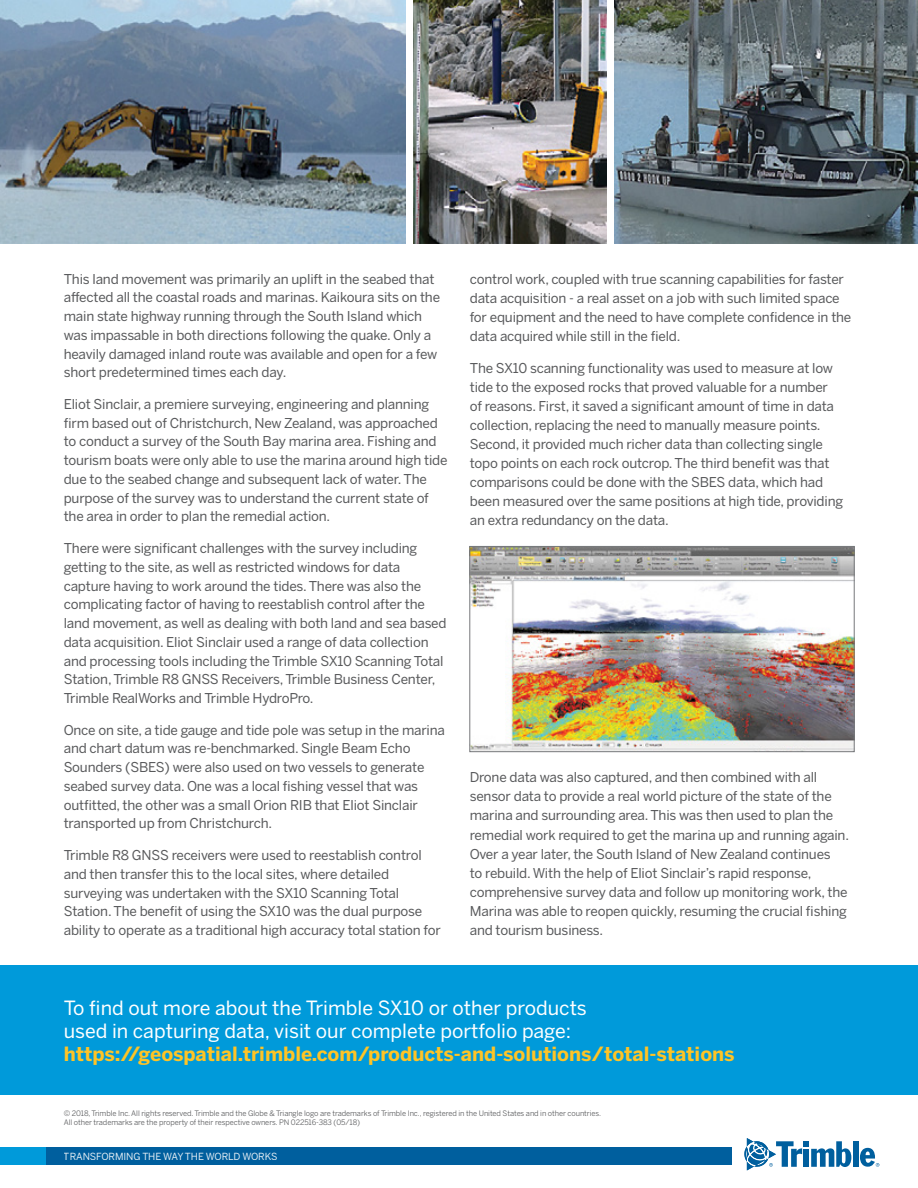
<style>
.page{position:relative;width:918px;height:1188px;background:#fff}
.page>*{position:absolute;margin:0;border:0;box-sizing:border-box;transform-origin:0 0}
.t1{font:19.5px/23.4px "Benton Sans";color:#fff}
.t2{font:700 19.5px "Benton Sans";color:#ffc425}
.t3{font:13.5px/18.8px "Benton Sans";letter-spacing:-.015em;color:#58595b}
.t4{font:9.75px "Benton Sans";letter-spacing:-.01em;color:#fff}
.t5{font:7.5px/9px "Benton Sans";letter-spacing:-.01em;color:#58595b}
</style>
<div class="page">
<div style="left:0;top:966px;width:918px;height:129px;background:#009ada"></div>
<img style="left:0;top:0;width:405px;height:243px">
<img style="left:413px;top:0;width:194px;height:243px">
<img style="left:614px;top:0;width:304px;height:243px">
<img style="left:471px;top:548px;width:382px;height:202px">
<div style="left:469px;top:546px;width:386px;height:206px;border:1px solid #76787b"></div>
<div style="left:853px;top:1141px;width:5px;height:26px;background:#005f9e"></div>
<svg style="left:744px;top:1138px;width:107px;height:32px"></svg>
<svg style="left:860px;top:1148px;width:19px;height:19px"></svg>
<div style="left:0;top:1147px;width:730px;height:18px;background:#009ada"></div>
<div style="left:47px;top:1147px;width:685px;height:18px;background:#005f9e"></div>
<p class="t3" style="left:64px;top:269px;width:378px">This land movement was primarily an uplift in the seabed that affected all the coastal roads and marinas. Kaikoura sits on the main state highway running through the South Island which was impassable in both directions following the quake. Only a heavily damaged inland route was available and open for a few short predetermined times each day.</p>
<p class="t3" style="left:64px;top:395px;width:385px">Eliot Sinclair, a premiere surveying, engineering and planning firm based out of Christchurch, New Zealand, was approached to conduct a survey of the South Bay marina area. Fishing and tourism boats were only able to use the marina around high tide due to the seabed change and subsequent lack of water. The purpose of the survey was to understand the current state of the area in order to plan the remedial action.</p>
<p class="t3" style="left:64px;top:539px;width:384px">There were significant challenges with the survey including getting to the site, as well as restricted windows for data capture having to work around the tides. There was also the complicating factor of having to reestablish control after the land movement, as well as dealing with both land and sea based data acquisition. Eliot Sinclair used a range of data collection and processing tools including the Trimble SX10 Scanning Total Station, Trimble R8 GNSS Receivers, Trimble Business Center, Trimble RealWorks and Trimble HydroPro.</p>
<p class="t3" style="left:64px;top:720px;width:383px">Once on site, a tide gauge and tide pole was setup in the marina and chart datum was re-benchmarked. Single Beam Echo Sounders (SBES) were also used on two vessels to generate seabed survey data. One was a local fishing vessel that was outfitted, the other was a small Orion RIB that Eliot Sinclair transported up from Christchurch.</p>
<p class="t3" style="left:64px;top:846px;width:379px">Trimble R8 GNSS receivers were used to reestablish control and then transfer this to the local sites, where detailed surveying was undertaken with the SX10 Scanning Total Station. The benefit of using the SX10 was the dual purpose ability to operate as a traditional high accuracy total station for</p>
<p class="t3" style="left:470px;top:269px;width:383px">control work, coupled with true scanning capabilities for faster data acquisition - a real asset on a job with such limited space for equipment and the need to have complete confidence in the data acquired while still in the field.</p>
<p class="t3" style="left:470px;top:358px;width:375px">The SX10 scanning functionality was used to measure at low tide to the exposed rocks that proved valuable for a number of reasons. First, it saved a significant amount of time in data collection, replacing the need to manually measure points.<br>Second, it provided much richer data than collecting single topo points on each rock outcrop. The third benefit was that comparisons could be done with the SBES data, which had been measured over the same positions at high tide, providing an extra redundancy on the data.</p>
<p class="t3" style="left:470px;top:768px;width:381px">Drone data was also captured, and then combined with all sensor data to provide a real world picture of the state of the marina and surrounding area. This was then used to plan the remedial work required to get the marina up and running again.<br>Over a year later, the South Island of New Zealand continues<br>to rebuild. With the help of Eliot Sinclair’s rapid response, comprehensive survey data and follow up monitoring work, the Marina was able to reopen quickly, resuming the crucial fishing and tourism business.</p>
<h1 class="t1" style="left:64px;top:996px;width:525px">To find out more about the Trimble SX10 or other products used in capturing data, visit our complete portfolio page:</h1>
<h1 class="t2" style="left:64px;top:1042px;width:672px">https://geospatial.trimble.com/products-and-solutions/total-stations</h1>
<p class="t5" style="left:64px;top:1108px;width:539px">© 2018, Trimble Inc. All rights reserved. Trimble and the Globe &amp; Triangle logo are trademarks of Trimble Inc., registered in the United States and in other countries.<br>All other trademarks are the property of their respective owners. PN 022516-383 (05/18)</p>
<p class="t4" style="left:64px;top:1150px;width:215px">TRANSFORMING THE WAY THE WORLD WORKS</p>
</div>
